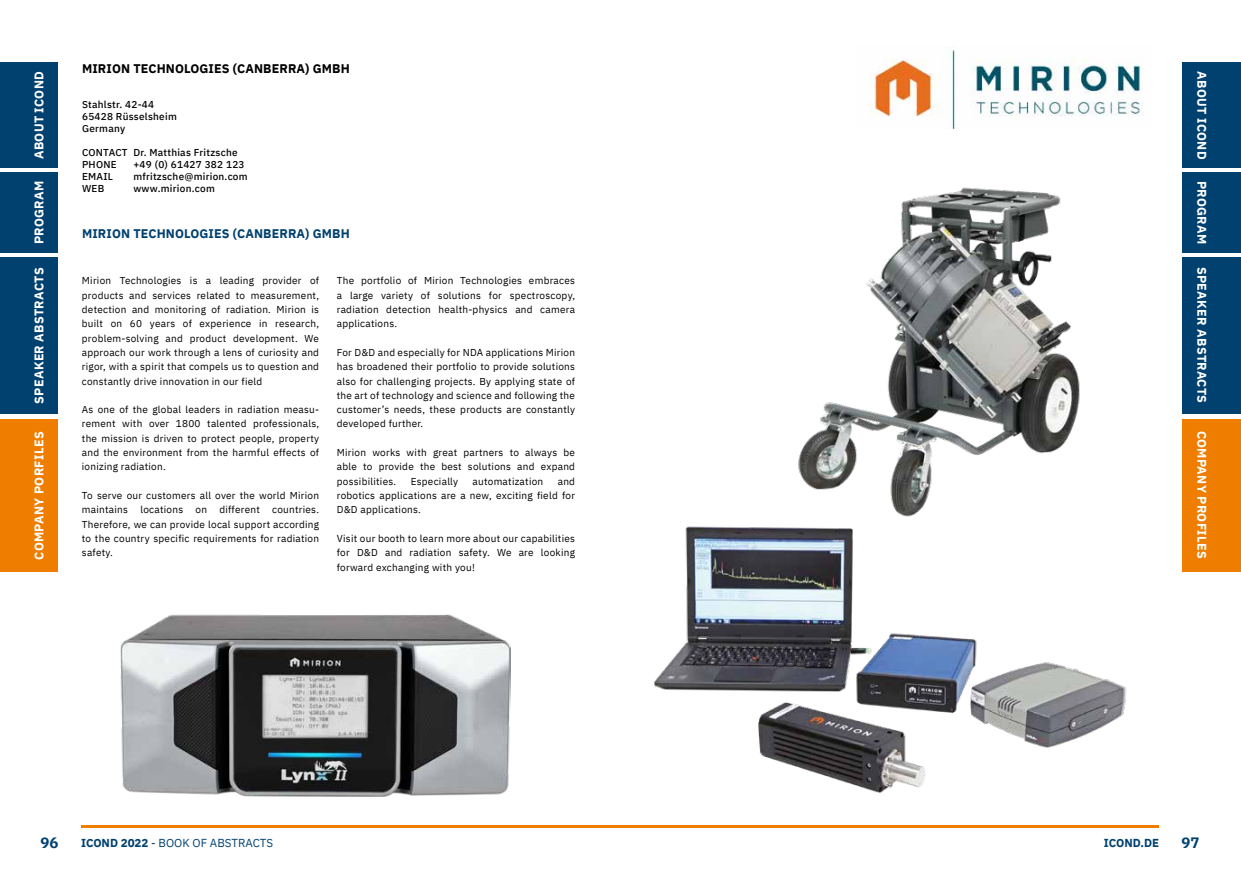
<style>
.page{position:relative;width:1241px;height:886px;background:#fff}
.page>*{position:absolute;margin:0;border:0;box-sizing:border-box;transform-origin:0 0}
.t1{font:700 15px "IBM Plex Sans";color:#004170}
.t2{font:700 12.5px "IBM Plex Sans";letter-spacing:.025em;color:#fff}
.t3{font:700 12.5px "IBM Plex Sans";letter-spacing:.01em;color:#004170}
.t4{font:700 12.5px "IBM Plex Sans";letter-spacing:.01em;color:#000}
.t5{font:11.5px "IBM Plex Sans";color:#004170}
.t6{font:700 11.5px "IBM Plex Sans";color:#004170}
.t7{font:10px/14.2px "IBM Plex Sans";letter-spacing:.025em;color:#000;text-align:justify}
.t8{font:500 10px/12px "IBM Plex Sans";letter-spacing:.025em;color:#000}
.s1{font-weight:700}
</style>
<div class="page">
<div style="left:1182px;top:62px;width:58px;height:105px;background:#004170"></div>
<div style="left:1182px;top:172px;width:58px;height:80px;background:#004170"></div>
<div style="left:1182px;top:257px;width:58px;height:156px;background:#004170"></div>
<div style="left:1182px;top:419px;width:58px;height:152px;background:#ef7d00"></div>
<div style="left:0;top:63px;width:58px;height:105px;background:#004170"></div>
<div style="left:0;top:172px;width:58px;height:81px;background:#004170"></div>
<div style="left:0;top:258px;width:58px;height:156px;background:#004170"></div>
<div style="left:0;top:419px;width:58px;height:153px;background:#ef7d00"></div>
<hr style="left:82px;top:826px;width:1076px;height:2px;background:#ef7d00">
<img style="left:798px;top:187px;width:282px;height:324px">
<img style="left:121px;top:615px;width:389px;height:182px">
<img style="left:654px;top:511px;width:473px;height:282px">
<img style="left:870px;top:49px;width:273px;height:79px">
<p class="t4" style="left:82px;top:58px;width:269px">MIRION TECHNOLOGIES (CANBERRA) GMBH</p>
<p class="t2" style="left:1211px;top:71px;width:89px;rotate:90deg">ABOUT ICOND</p>
<p class="t2" style="left:1211px;top:181px;width:65px;rotate:90deg">PROGRAM</p>
<p class="t2" style="left:1211px;top:267px;width:138px;rotate:90deg">SPEAKER ABSTRACTS</p>
<p class="t2" style="left:29px;top:159px;width:89px;rotate:-90deg">ABOUT ICOND</p>
<p class="t2" style="left:29px;top:244px;width:65px;rotate:-90deg">PROGRAM</p>
<p class="t2" style="left:29px;top:404px;width:138px;rotate:-90deg">SPEAKER ABSTRACTS</p>
<p class="t2" style="left:29px;top:560px;width:130px;rotate:-90deg">COMPANY PORFILES</p>
<p class="t2" style="left:1211px;top:431px;width:129px;rotate:90deg">COMPANY PROFILES</p>
<p class="t8" style="left:82px;top:98px;width:96px">Stahlstr. 42-44<br>65428 Rüsselsheim<br>Germany</p>
<p class="t8" style="left:82px;top:146px;width:157px">CONTACT Dr. Matthias Fritzsche<br>PHONE</p>
<p class="t8" style="left:133px;top:158px;width:113px">+49 (0) 61427 382 123</p>
<p class="t8" style="left:82px;top:170px;width:32px">EMAIL</p>
<p class="t8" style="left:133px;top:170px;width:116px">mfritzsche@mirion.com</p>
<p class="t8" style="left:82px;top:182px;width:24px">WEB</p>
<p class="t8" style="left:133px;top:182px;width:83px">www.mirion.com</p>
<p class="t3" style="left:82px;top:224px;width:269px">MIRION TECHNOLOGIES (CANBERRA) GMBH</p>
<p class="t7" style="left:337px;top:273px;width:240px">The portfolio of Mirion Technologies embraces a large variety of solutions for spectroscopy, radiation detection health-physics and camera applications.</p>
<p class="t7" style="left:337px;top:344px;width:240px">For D&amp;D and especially for NDA applications Mirion has broadened their portfolio to provide solutions also for challenging projects. By applying state of the art of technology and science and following the customer’s needs, these products are constantly developed further.</p>
<p class="t7" style="left:337px;top:444px;width:240px">Mirion works with great partners to always be able to provide the best solutions and expand possibilities.</p>
<p class="t7" style="left:82px;top:273px;width:239px">Mirion Technologies is a leading provider of products and services related to measurement, detection and monitoring of radiation. Mirion is built on 60 years of experience in research, problem-solving and product development. We approach our work through a lens of curiosity and rigor, with a spirit that compels us to question and constantly drive innovation in our field</p>
<p class="t7" style="left:82px;top:402px;width:239px">As one of the global leaders in radiation measu&shy;rement with over 1800 talented professionals, the mission is driven to protect people, property and the environment from the harmful effects of ionizing radiation.</p>
<p class="t7" style="left:82px;top:487px;width:239px">To serve our customers all over the world Mirion maintains locations on different countries.<br>Therefore, we can provide local support according to the country specific requirements for radiation safety.</p>
<p class="t7" style="left:337px;top:473px;width:240px;text-indent:221px">and robotics applications are a new, exciting field for D&amp;D applications.</p>
<p class="t7" style="left:337px;top:530px;width:240px">Visit our booth to learn more about our capabilities for D&amp;D and radiation safety. We are looking forward exchanging with you!</p>
<p class="t7" style="left:410px;top:473px;width:49px">Especially</p>
<p class="t7" style="left:472px;top:473px;width:72px">automatization</p>
<h1 class="t1" style="left:40px;top:831px;width:20px">96</h1>
<p class="t5" style="left:81px;top:834px;width:193px"><span class="s1">ICOND 2022</span> - BOOK OF ABSTRACTS</p>
<p class="t6" style="left:1103px;top:834px;width:57px">ICOND.DE</p>
<h1 class="t1" style="left:1181px;top:831px;width:19px">97</h1>
</div>
